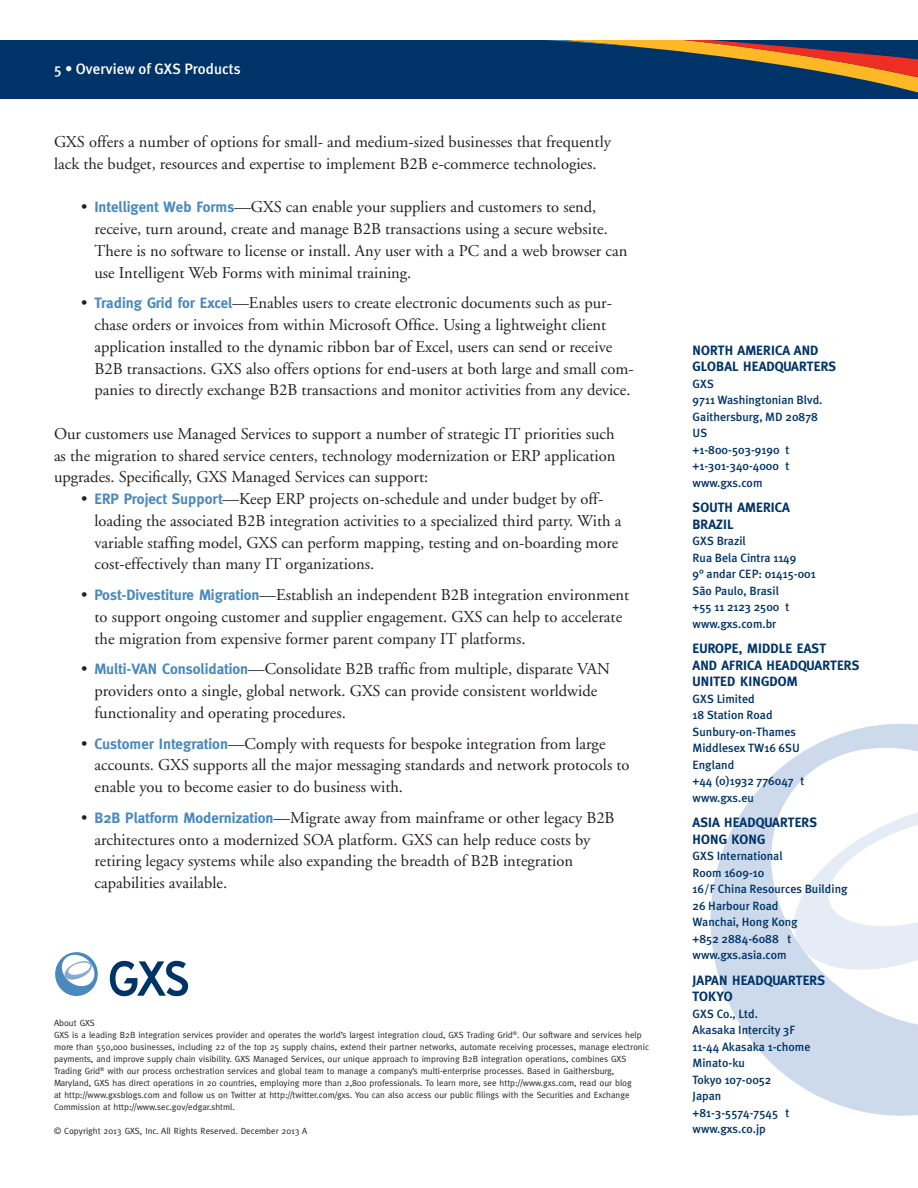
<style>
.page{position:relative;width:918px;height:1188px;background:#fff}
.page>*{position:absolute;margin:0;border:0;box-sizing:border-box;transform-origin:0 0}
.Body_Indent{font:16.5px/21.8px "Adobe Garamond";color:#231f20}
.Body{font:16.5px/21.8px "Adobe Garamond";color:#231f20}
.Page_head{font:500 15px "Meta Plus";color:#fff}
.Sidebar_Head{font:700 13.5px "Meta";letter-spacing:.01em;color:#003367}
.Sidebar_text{font:500 12px "Meta Plus";color:#003367}
.Legal{font:9px/12px "Meta";color:#231f20}
.s1{font-family:"Meta";font-weight:700;font-size:15px;color:#4a89be}
</style>
<div class="page">
<div style="left:0;top:40px;width:918px;height:59px;background:#003367"></div>
<svg style="left:865px;top:80px;width:53px;height:13px"></svg>
<svg style="left:546px;top:40px;width:372px;height:40px"></svg>
<svg style="left:711px;top:724px;width:207px;height:392px;fill:#ccdaec"></svg>
<svg style="left:778px;top:792px;width:140px;height:189px"></svg>
<svg style="left:55px;top:952px;width:43px;height:44px"></svg>
<svg style="left:110px;top:960px;width:79px;height:37px"></svg>
<p class="Page_head" style="left:54px;top:61px;width:188px">5 • Overview of GXS Products</p>
<p class="Body" style="left:54px;top:131px;width:559px">GXS offers a number of options for small- and medium-sized businesses that frequently lack the budget, resources and expertise to implement B2B e-commerce technologies.</p>
<p class="Body_Indent" style="left:94px;top:197px;width:534px;text-indent:-13px">• <span class="s1">Intelligent Web Forms</span>—GXS can enable your suppliers and customers to send, receive, turn around, create and manage B2B transactions using a secure website.<br>There is no software to license or install. Any user with a PC and a web browser can use Intelligent Web Forms with minimal training.</p>
<p class="Body_Indent" style="left:94px;top:293px;width:541px;text-indent:-13px">• <span class="s1">Trading Grid for Excel</span>—Enables users to create electronic documents such as pur&shy;chase orders or invoices from within Microsoft Office. Using a lightweight client application installed to the dynamic ribbon bar of Excel, users can send or receive B2B transactions. GXS also offers options for end-users at both large and small com&shy;panies to directly exchange B2B transactions and monitor activities from any device.</p>
<p class="Body" style="left:54px;top:423px;width:563px;text-align:justify">Our customers use Managed Services to support a number of strategic IT priorities such as the migration to shared service centers, technology modernization or ERP application upgrades. Specifically, GXS Managed Services can support:</p>
<p class="Body_Indent" style="left:94px;top:488px;width:529px;text-indent:-13px">• <span class="s1">ERP Project Support</span>—Keep ERP projects on-schedule and under budget by off&shy;loading the associated B2B integration activities to a specialized third party. With a variable staffing model, GXS can perform mapping, testing and on-boarding more cost-effectively than many IT organizations.</p>
<p class="Body_Indent" style="left:94px;top:584px;width:536px;text-indent:-13px">• <span class="s1">Post-Divestiture Migration</span>—Establish an independent B2B integration environment to support ongoing customer and supplier engagement. GXS can help to accelerate the migration from expensive former parent company IT platforms.</p>
<p class="Body_Indent" style="left:94px;top:659px;width:517px;text-indent:-13px">• <span class="s1">Multi-VAN Consolidation</span>—Consolidate B2B traffic from multiple, disparate VAN providers onto a single, global network. GXS can provide consistent worldwide functionality and operating procedures.</p>
<p class="Body_Indent" style="left:94px;top:733px;width:537px;text-indent:-13px">• <span class="s1">Customer Integration</span>—Comply with requests for bespoke integration from large accounts. GXS supports all the major messaging standards and network protocols to enable you to become easier to do business with.</p>
<p class="Body_Indent" style="left:94px;top:807px;width:522px;text-indent:-13px">• <span class="s1">B2B Platform Modernization</span>—Migrate away from mainframe or other legacy B2B architectures onto a modernized SOA platform. GXS can help reduce costs by retiring legacy systems while also expanding the breadth of B2B integration capabilities available.</p>
<p class="Legal" style="left:54px;top:1017px;width:42px">About GXS</p>
<p class="Legal" style="left:54px;top:1029px;width:596px">GXS is a leading B2B integration services provider and operates the world’s largest integration cloud, GXS Trading Grid<sup>®</sup>. Our software and services help more than 550,000 businesses, including 22 of the top 25 supply chains, extend their partner networks, automate receiving processes, manage electronic payments, and improve supply chain visibility. GXS Managed Services, our unique approach to improving B2B integration operations, combines GXS Trading Grid<sup>®</sup> with our process orchestration services and global team to manage a company’s multi-enterprise processes. Based in Gaithersburg, Maryland, GXS has direct operations in 20 countries, employing more than 2,800 professionals. To learn more, see http://www.gxs.com, read our blog<br>at http://www.gxsblogs.com and follow us on Twitter at http://twitter.com/gxs. You can also access our public filings with the Securities and Exchange Commission at http://www.sec.gov/edgar.shtml.</p>
<p class="Legal" style="left:54px;top:1125px;width:255px">© Copyright 2013 GXS, Inc. All Rights Reserved. December 2013 A</p>
<p class="Sidebar_Head" style="left:693px;top:343px;width:127px">NORTH AMERICA AND</p>
<p class="Sidebar_Head" style="left:693px;top:359px;width:145px">GLOBAL HEADQUARTERS</p>
<p class="Sidebar_text" style="left:693px;top:377px;width:23px">GXS</p>
<p class="Sidebar_text" style="left:693px;top:393px;width:131px">9711 Washingtonian Blvd.</p>
<p class="Sidebar_text" style="left:693px;top:410px;width:127px">Gaithersburg, MD 20878</p>
<p class="Sidebar_text" style="left:693px;top:426px;width:16px">US</p>
<p class="Sidebar_text" style="left:693px;top:443px;width:98px">+1-800-503-9190 t</p>
<p class="Sidebar_text" style="left:693px;top:459px;width:98px">+1-301-340-4000 t</p>
<p class="Sidebar_text" style="left:693px;top:476px;width:71px">www.gxs.com</p>
<p class="Sidebar_Head" style="left:693px;top:500px;width:99px">SOUTH AMERICA</p>
<p class="Sidebar_Head" style="left:693px;top:517px;width:43px">BRAZIL</p>
<p class="Sidebar_text" style="left:693px;top:534px;width:55px">GXS Brazil</p>
<p class="Sidebar_text" style="left:693px;top:551px;width:105px">Rua Bela Cintra 1149</p>
<p class="Sidebar_text" style="left:693px;top:567px;width:125px">9° andar CEP: 01415-001</p>
<p class="Sidebar_text" style="left:693px;top:584px;width:88px">São Paulo, Brasil</p>
<p class="Sidebar_text" style="left:693px;top:600px;width:98px">+55 11 2123 2500 t</p>
<p class="Sidebar_text" style="left:693px;top:617px;width:85px">www.gxs.com.br</p>
<p class="Sidebar_Head" style="left:693px;top:641px;width:135px">EUROPE, MIDDLE EAST</p>
<p class="Sidebar_Head" style="left:693px;top:658px;width:168px">AND AFRICA HEADQUARTERS</p>
<p class="Sidebar_Head" style="left:693px;top:674px;width:107px">UNITED KINGDOM</p>
<p class="Sidebar_text" style="left:693px;top:692px;width:64px">GXS Limited</p>
<p class="Sidebar_text" style="left:693px;top:708px;width:82px">18 Station Road</p>
<p class="Sidebar_text" style="left:693px;top:725px;width:105px">Sunbury-on-Thames</p>
<p class="Sidebar_text" style="left:693px;top:741px;width:109px">Middlesex TW16 6SU</p>
<p class="Sidebar_text" style="left:693px;top:758px;width:43px">England</p>
<p class="Sidebar_text" style="left:693px;top:774px;width:113px">+44 (0)1932 776047 t</p>
<p class="Sidebar_text" style="left:693px;top:791px;width:63px">www.gxs.eu</p>
<p class="Sidebar_Head" style="left:693px;top:815px;width:126px">ASIA HEADQUARTERS</p>
<p class="Sidebar_Head" style="left:693px;top:832px;width:74px">HONG KONG</p>
<p class="Sidebar_text" style="left:693px;top:849px;width:92px">GXS International</p>
<p class="Sidebar_text" style="left:693px;top:866px;width:73px">Room 1609-10</p>
<p class="Sidebar_text" style="left:693px;top:882px;width:157px">16/F China Resources Building</p>
<p class="Sidebar_text" style="left:693px;top:899px;width:87px">26 Harbour Road</p>
<p class="Sidebar_text" style="left:693px;top:915px;width:107px">Wanchai, Hong Kong</p>
<p class="Sidebar_text" style="left:693px;top:932px;width:100px">+852 2884-6088 t</p>
<p class="Sidebar_text" style="left:693px;top:948px;width:96px">www.gxs.asia.com</p>
<p class="Sidebar_Head" style="left:693px;top:973px;width:134px">JAPAN HEADQUARTERS</p>
<p class="Sidebar_Head" style="left:693px;top:989px;width:42px">TOKYO</p>
<p class="Sidebar_text" style="left:693px;top:1007px;width:67px">GXS Co., Ltd.</p>
<p class="Sidebar_text" style="left:693px;top:1023px;width:104px">Akasaka Intercity 3F</p>
<p class="Sidebar_text" style="left:693px;top:1040px;width:119px">11-44 Akasaka 1-chome</p>
<p class="Sidebar_text" style="left:693px;top:1056px;width:54px">Minato-ku</p>
<p class="Sidebar_text" style="left:693px;top:1073px;width:80px">Tokyo 107-0052</p>
<p class="Sidebar_text" style="left:693px;top:1089px;width:30px">Japan</p>
<p class="Sidebar_text" style="left:693px;top:1106px;width:98px">+81-3-5574-7545 t</p>
<p class="Sidebar_text" style="left:693px;top:1122px;width:75px">www.gxs.co.jp</p>
</div>
